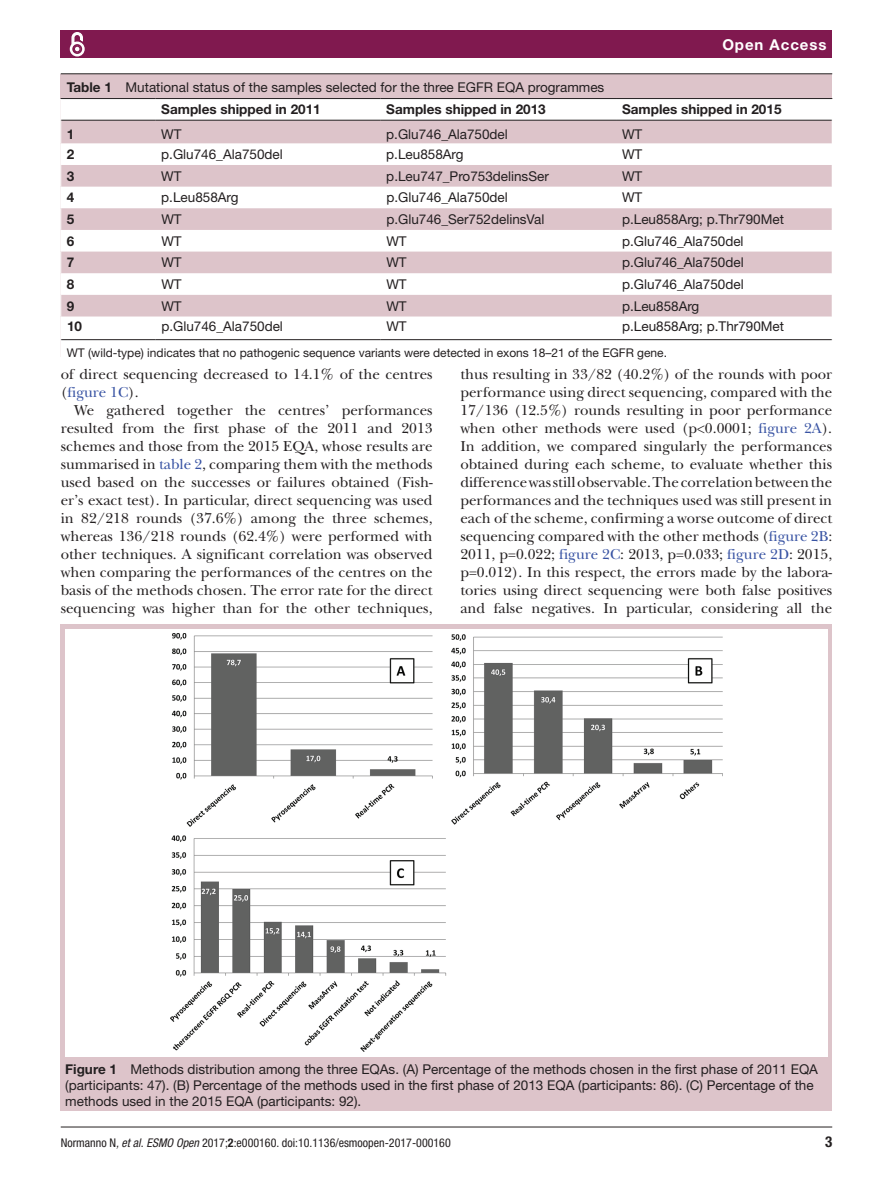
<style>
.page{position:relative;width:893px;height:1191px;background:#fff}
.page>*{position:absolute;margin:0;border:0;box-sizing:border-box;transform-origin:0 0}
.t1{font:15px/18px "New Baskerville";color:#231f20;text-align:justify}
.t2{font:700 15px "Helvetica Neue LT Std";letter-spacing:.065em;color:#fff}
.t3{font:700 condensed 15px "Helvetica Neue LT Std";color:#231f20}
.t4{font:13.5px/16.2px "Helvetica Neue LT Std";color:#231f20}
.t5{font:700 13.5px "Helvetica Neue LT Std";color:#231f20}
.t6{font:12px "Helvetica Neue LT Std";color:#231f20}
.t7{font:condensed 12px "Helvetica Neue LT Std";color:#231f20}
.s1{font-weight:700}
.s2{color:#3853a3}
.s3{font-style:italic}
</style>
<div class="page">
<div style="left:61px;top:31px;width:771px;height:27px;background:#80194f"></div>
<svg style="left:69px;top:32px;width:16px;height:25px"></svg>
<div style="left:74px;top:45px;width:7px;height:8px;border:1px solid #80194f;border-radius:50%"></div>
<hr style="left:61px;top:1126px;width:771px;height:1px;background:#231f20">
<div style="left:61px;top:74px;width:771px;height:283px;background:#ddc4ca"></div>
<hr style="left:61px;top:73px;width:771px;height:1px;background:#231f20">
<svg style="left:61px;top:99px;width:771px;height:257px;fill:#fff"></svg>
<hr style="left:61px;top:98px;width:94px;height:1px;background:#231f20">
<hr style="left:61px;top:120px;width:94px;height:1px;background:#231f20">
<hr style="left:155px;top:98px;width:225px;height:1px;background:#231f20">
<hr style="left:155px;top:120px;width:225px;height:1px;background:#231f20">
<hr style="left:380px;top:98px;width:236px;height:1px;background:#231f20">
<hr style="left:380px;top:120px;width:236px;height:1px;background:#231f20">
<hr style="left:616px;top:98px;width:216px;height:1px;background:#231f20">
<hr style="left:616px;top:120px;width:216px;height:1px;background:#231f20">
<hr style="left:155px;top:339px;width:225px;height:1px;background:#231f20">
<hr style="left:380px;top:339px;width:236px;height:1px;background:#231f20">
<hr style="left:61px;top:339px;width:94px;height:1px;background:#231f20">
<hr style="left:616px;top:339px;width:216px;height:1px;background:#231f20">
<svg style="left:60px;top:99px;width:1px;height:258px"></svg>
<hr style="left:61px;top:356px;width:771px;height:2px;background:#fff">
<div style="left:61px;top:624px;width:771px;height:486px;background:#ddc4ca"></div>
<div style="left:65px;top:629px;width:762px;height:427px;background:#fff"></div>
<img style="left:170px;top:633px;width:553px;height:418px">
<p class="t2" style="left:722px;top:35px;width:106px">Open Access</p>
<p class="t4" style="left:161px;top:76px;width:445px;line-height:22px;text-indent:-95px"><span class="s1">Table 1</span> Mutational status of the samples selected for the three EGFR EQA programmes<br><span class="s1">Samples shipped in 2011</span></p>
<p class="t5" style="left:386px;top:101px;width:161px">Samples shipped in 2013</p>
<p class="t5" style="left:622px;top:101px;width:161px">Samples shipped in 2015</p>
<p class="t5" style="left:67px;top:126px;width:9px">1</p>
<p class="t4" style="left:161px;top:126px;width:22px">WT</p>
<p class="t4" style="left:386px;top:126px;width:123px">p.Glu746_Ala750del</p>
<p class="t4" style="left:622px;top:126px;width:22px">WT</p>
<p class="t5" style="left:67px;top:146px;width:9px">2</p>
<p class="t4" style="left:161px;top:146px;width:123px">p.Glu746_Ala750del</p>
<p class="t4" style="left:386px;top:146px;width:79px">p.Leu858Arg</p>
<p class="t4" style="left:622px;top:146px;width:22px">WT</p>
<p class="t5" style="left:67px;top:167px;width:9px">3</p>
<p class="t4" style="left:161px;top:167px;width:22px">WT</p>
<p class="t4" style="left:386px;top:167px;width:164px">p.Leu747_Pro753delinsSer</p>
<p class="t4" style="left:622px;top:167px;width:22px">WT</p>
<p class="t5" style="left:67px;top:189px;width:9px">4</p>
<p class="t4" style="left:161px;top:189px;width:79px">p.Leu858Arg</p>
<p class="t4" style="left:386px;top:189px;width:123px">p.Glu746_Ala750del</p>
<p class="t4" style="left:622px;top:189px;width:22px">WT</p>
<p class="t5" style="left:67px;top:211px;width:9px">5</p>
<p class="t4" style="left:161px;top:211px;width:22px">WT</p>
<p class="t4" style="left:386px;top:211px;width:160px">p.Glu746_Ser752delinsVal</p>
<p class="t4" style="left:622px;top:211px;width:163px">p.Leu858Arg; p.Thr790Met</p>
<p class="t5" style="left:67px;top:232px;width:9px">6</p>
<p class="t4" style="left:161px;top:232px;width:22px">WT</p>
<p class="t4" style="left:386px;top:232px;width:22px">WT</p>
<p class="t4" style="left:622px;top:232px;width:123px">p.Glu746_Ala750del</p>
<p class="t5" style="left:67px;top:254px;width:9px">7</p>
<p class="t4" style="left:161px;top:254px;width:22px">WT</p>
<p class="t4" style="left:386px;top:254px;width:22px">WT</p>
<p class="t4" style="left:622px;top:254px;width:123px">p.Glu746_Ala750del</p>
<p class="t5" style="left:67px;top:276px;width:9px">8</p>
<p class="t4" style="left:161px;top:276px;width:22px">WT</p>
<p class="t4" style="left:386px;top:276px;width:22px">WT</p>
<p class="t4" style="left:622px;top:276px;width:123px">p.Glu746_Ala750del</p>
<p class="t5" style="left:67px;top:297px;width:9px">9</p>
<p class="t4" style="left:161px;top:297px;width:22px">WT</p>
<p class="t4" style="left:386px;top:297px;width:22px">WT</p>
<p class="t4" style="left:622px;top:297px;width:79px">p.Leu858Arg</p>
<p class="t5" style="left:67px;top:317px;width:17px">10</p>
<p class="t4" style="left:161px;top:317px;width:123px">p.Glu746_Ala750del</p>
<p class="t4" style="left:386px;top:317px;width:22px">WT</p>
<p class="t4" style="left:622px;top:317px;width:163px">p.Leu858Arg; p.Thr790Met</p>
<p class="t6" style="left:67px;top:346px;width:602px">WT (wild-type) indicates that no pathogenic sequence variants were detected in exons 18–21 of the EGFR gene.</p>
<p class="t1" style="left:61px;top:365px;width:373px">of direct sequencing decreased to 14.1% of the centres (<span class="s2">figure 1C</span>).</p>
<p class="t1" style="left:61px;top:401px;width:373px;text-indent:14px">We gathered together the centres’ performances resulted from the first phase of the 2011 and 2013 schemes and those from the 2015 EQA, whose results are summarised in <span class="s2">table 2</span>, comparing them with the methods used based on the successes or failures obtained (Fish&shy;er’s exact test). In particular, direct sequencing was used in 82/218 rounds (37.6%) among the three schemes, whereas 136/218 rounds (62.4%) were performed with other techniques. A significant correlation was observed when comparing the performances of the centres on the basis of the methods chosen. The error rate for the direct sequencing was higher than for the other techniques,</p>
<p class="t1" style="left:460px;top:365px;width:373px">thus resulting in 33/82 (40.2%) of the rounds with poor performance using direct sequencing, compared with the 17/136 (12.5%) rounds resulting in poor performance when other methods were used (p&lt;0.0001; <span class="s2">figure 2A</span>).<br>In addition, we compared singularly the performances obtained during each scheme, to evaluate whether this difference was still observable. The correlation between the performances and the techniques used was still present in each of the scheme, confirming a worse outcome of direct sequencing compared with the other methods (<span class="s2">figure 2B</span>:<br>2011, p=0.022; <span class="s2">figure 2C</span>: 2013, p=0.033; <span class="s2">figure 2D</span>: 2015, p=0.012). In this respect, the errors made by the labora&shy;tories using direct sequencing were both false positives and false negatives. In particular, considering all the</p>
<p class="t4" style="left:65px;top:1060px;width:754px"><span class="s1">Figure 1</span> Methods distribution among the three EQAs. (A) Percentage of the methods chosen in the first phase of 2011 EQA (participants: 47). (B) Percentage of the methods used in the first phase of 2013 EQA (participants: 86). (C) Percentage of the methods used in the 2015 EQA (participants: 92).</p>
<p class="t7" style="left:61px;top:1135px;width:392px">Normanno N<span class="s3">, et al</span>. <span class="s3">ESMO Open</span> 2017;<span class="s1">2</span>:e000160. doi:10.1136/esmoopen-2017-000160</p>
<p class="t3" style="left:825px;top:1132px;width:9px">3</p>
</div>
